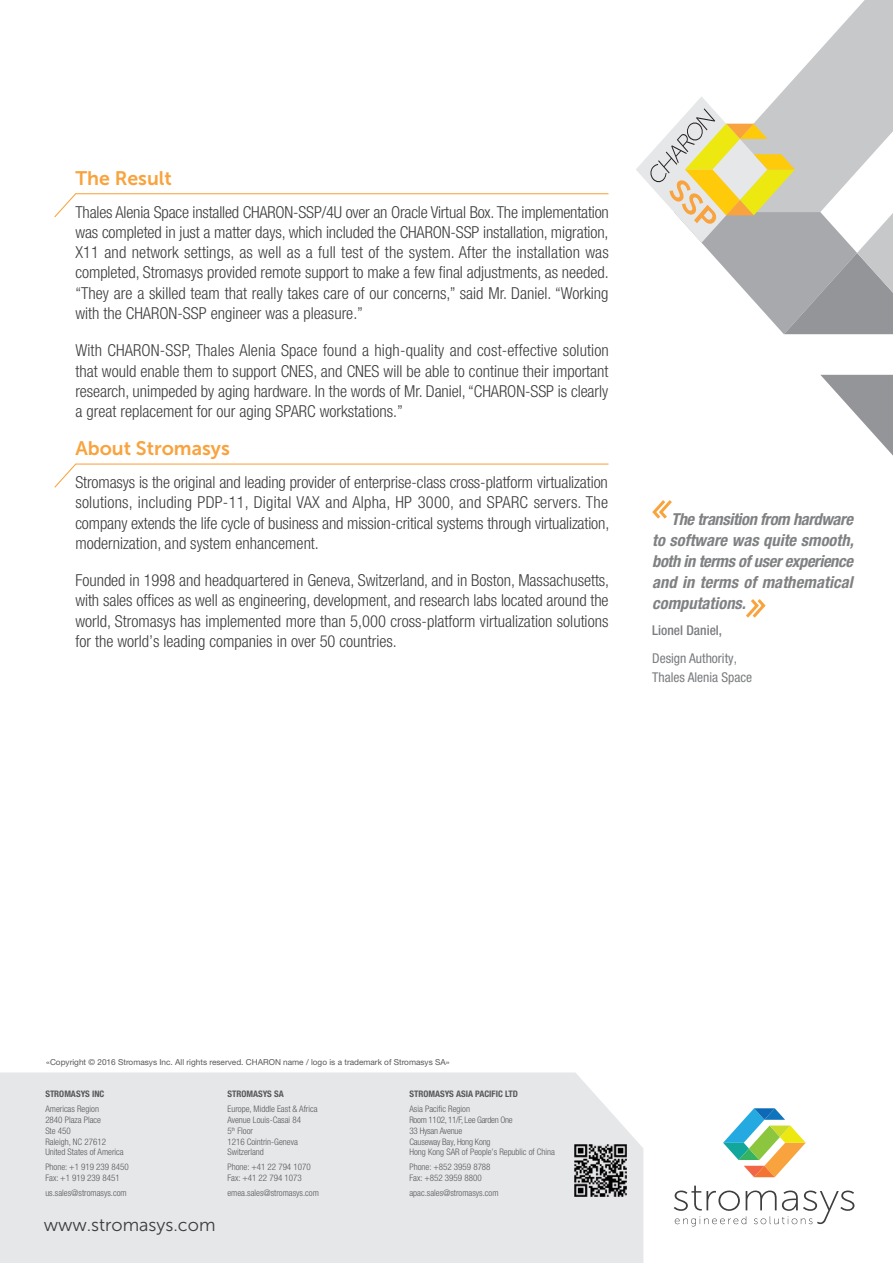
<style>
.page{position:relative;width:893px;height:1263px;background:#fff}
.page>*{position:absolute;margin:0;border:0;box-sizing:border-box;transform-origin:0 0}
.Titre___VAX_-_bleu{font:19.5px "Museo Sans 700";color:#f9a33e}
.Titre___SSP_-_jaune{font:19.5px "Museo Sans 700";color:#f9a33e}
.Site{font:18px "Museo Sans 300";color:#3e3e3f}
.textes_11pt{font:300 condensed 16.5px/20.2px "Helvetica Neue LT Pro";color:#3e3e3f;text-align:justify}
.Citation{font:italic 700 condensed 16.5px/21px "Helvetica Neue LT Pro";color:#808183;text-align:justify}
.Fonction{font:condensed 13.5px "Helvetica Neue LT Pro";color:#7a7c7f}
.Nom{font:condensed 13.5px "Helvetica Neue LT Pro";color:#7a7c7f}
.Citation-2{font:500 condensed 13.5px "Helvetica Neue LT Pro";color:#7a7c7f}
.adresse_6pt_gris{font:300 condensed 9px/10.8px "Helvetica Neue LT Pro";color:#57585a}
.adresse_6pt_gris-2{font:700 condensed 9px "Helvetica Neue LT Pro";color:#57585a}
.adresse_6pt_gris-3{font:300 condensed 9px/10.8px "Helvetica Neue LT Pro";letter-spacing:-.03em;color:#57585a}
.adresse_6pt_gris-4{font:300 condensed 9px "Helvetica Neue LT Pro";letter-spacing:-.02em;color:#57585a}
.adresse_6pt_gris-5{font:8.25px "Helvetica Neue LT Pro";color:#57585a}
</style>
<div class="page">
<svg style="left:674px;top:1185px;width:180px;height:41px"></svg>
<svg style="left:723px;top:1108px;width:83px;height:69px"></svg>
<svg style="left:54px;top:194px;width:23px;height:24px"></svg>
<hr style="left:75px;top:193px;width:533px;height:1px;background:#f9a33e">
<hr style="left:75px;top:463px;width:533px;height:2px;background:#f9a33e">
<div style="left:0;top:1072px;width:643px;height:191px;background:#e6e7e9"></div>
<img style="left:572px;top:1142px;width:56px;height:56px">
<svg style="left:54px;top:463px;width:23px;height:25px"></svg>
<svg style="left:652px;top:500px;width:20px;height:19px"></svg>
<svg style="left:746px;top:599px;width:20px;height:19px"></svg>
<svg style="left:778px;top:0;width:115px;height:96px;fill:#c7c8ca"></svg>
<svg style="left:820px;top:375px;width:73px;height:81px"></svg>
<svg style="left:636px;top:96px;width:257px;height:238px"></svg>
<p class="Titre___SSP_-_jaune" style="left:75px;top:167px;width:98px">The Result</p>
<p class="textes_11pt" style="left:75px;top:202px;width:535px">Thales Alenia Space installed CHARON-SSP/4U over an Oracle Virtual Box. The implementation was completed in just a matter days, which included the CHARON-SSP installation, migration, X11 and network settings, as well as a full test of the system. After the installation was completed, Stromasys provided remote support to make a few final adjustments, as needed. “They are a skilled team that really takes care of our concerns,” said Mr. Daniel. “Working with the CHARON-SSP engineer was a pleasure.”</p>
<p class="textes_11pt" style="left:75px;top:340px;width:535px">With CHARON-SSP, Thales Alenia Space found a high-quality and cost-effective solution that would enable them to support CNES, and CNES will be able to continue their important research, unimpeded by aging hardware. In the words of Mr. Daniel, “CHARON-SSP is clearly a great replacement for our aging SPARC workstations.”</p>
<p class="Titre___VAX_-_bleu" style="left:75px;top:437px;width:156px">About Stromasys</p>
<p class="textes_11pt" style="left:75px;top:472px;width:535px">Stromasys is the original and leading provider of enterprise-class cross-platform virtualization solutions, including PDP-11, Digital VAX and Alpha, HP 3000, and SPARC servers. The company extends the life cycle of business and mission-critical systems through virtualization, modernization, and system enhancement.</p>
<p class="textes_11pt" style="left:75px;top:570px;width:535px">Founded in 1998 and headquartered in Geneva, Switzerland, and in Boston, Massachusetts, with sales offices as well as engineering, development, and research labs located around the world, Stromasys has implemented more than 5,000 cross-platform virtualization solutions for the world’s leading companies in over 50 countries.</p>
<p class="Citation" style="left:652px;top:508px;width:203px;text-indent:19px">The transition from hardware to software was quite smooth, both in terms of user experience and in terms of mathematical computations.</p>
<p class="Citation-2" style="left:652px;top:622px;width:71px">Lionel Daniel,</p>
<p class="Nom" style="left:652px;top:650px;width:86px">Design Authority,</p>
<p class="Fonction" style="left:652px;top:669px;width:101px">Thales Alenia Space</p>
<p class="adresse_6pt_gris-5" style="left:46px;top:1057px;width:405px">«Copyright © 2016 Stromasys Inc. All rights reserved. CHARON name / logo is a trademark of Stromasys SA»</p>
<p class="adresse_6pt_gris-2" style="left:45px;top:1088px;width:61px">STROMASYS INC</p>
<p class="adresse_6pt_gris" style="left:45px;top:1103px;width:55px">Americas Region</p>
<p class="adresse_6pt_gris" style="left:45px;top:1114px;width:57px">2840 Plaza Place<br>Ste 450</p>
<p class="adresse_6pt_gris" style="left:45px;top:1136px;width:62px">Raleigh, NC 27612</p>
<p class="adresse_6pt_gris" style="left:45px;top:1147px;width:80px">United States of America</p>
<p class="adresse_6pt_gris" style="left:45px;top:1162px;width:85px">Phone: +1 919 239 8450</p>
<p class="adresse_6pt_gris" style="left:45px;top:1172px;width:76px">Fax: +1 919 239 8451</p>
<p class="adresse_6pt_gris" style="left:45px;top:1187px;width:83px">us.sales@stromasys.com</p>
<p class="Site" style="left:44px;top:1215px;width:173px">www.stromasys.com</p>
<p class="adresse_6pt_gris-2" style="left:227px;top:1088px;width:58px">STROMASYS SA</p>
<p class="adresse_6pt_gris" style="left:227px;top:1103px;width:92px">Europe, Middle East &amp; Africa</p>
<p class="adresse_6pt_gris" style="left:227px;top:1114px;width:75px">Avenue Louis-Casai 84</p>
<p class="adresse_6pt_gris" style="left:227px;top:1125px;width:27px">5<sup>th</sup> Floor</p>
<p class="adresse_6pt_gris" style="left:227px;top:1136px;width:72px">1216 Cointrin-Geneva</p>
<p class="adresse_6pt_gris" style="left:227px;top:1147px;width:38px">Switzerland</p>
<p class="adresse_6pt_gris" style="left:227px;top:1162px;width:85px">Phone: +41 22 794 1070</p>
<p class="adresse_6pt_gris" style="left:227px;top:1172px;width:76px">Fax: +41 22 794 1073</p>
<p class="adresse_6pt_gris" style="left:227px;top:1187px;width:93px">emea.sales@stromasys.com</p>
<p class="adresse_6pt_gris-2" style="left:409px;top:1088px;width:110px">STROMASYS ASIA PACIFIC LTD</p>
<p class="adresse_6pt_gris" style="left:409px;top:1103px;width:62px">Asia Pacific Region</p>
<p class="adresse_6pt_gris-3" style="left:409px;top:1114px;width:105px">Room 1102, 11/F, Lee Garden One<br>33 Hysan Avenue</p>
<p class="adresse_6pt_gris-4" style="left:409px;top:1136px;width:83px">Causeway Bay, Hong Kong</p>
<p class="adresse_6pt_gris" style="left:409px;top:1147px;width:147px">Hong Kong SAR of People’s Republic of China</p>
<p class="adresse_6pt_gris" style="left:409px;top:1162px;width:83px">Phone: +852 3959 8788</p>
<p class="adresse_6pt_gris" style="left:409px;top:1172px;width:74px">Fax: +852 3959 8800</p>
<p class="adresse_6pt_gris" style="left:409px;top:1187px;width:91px">apac.sales@stromasys.com</p>
</div>
